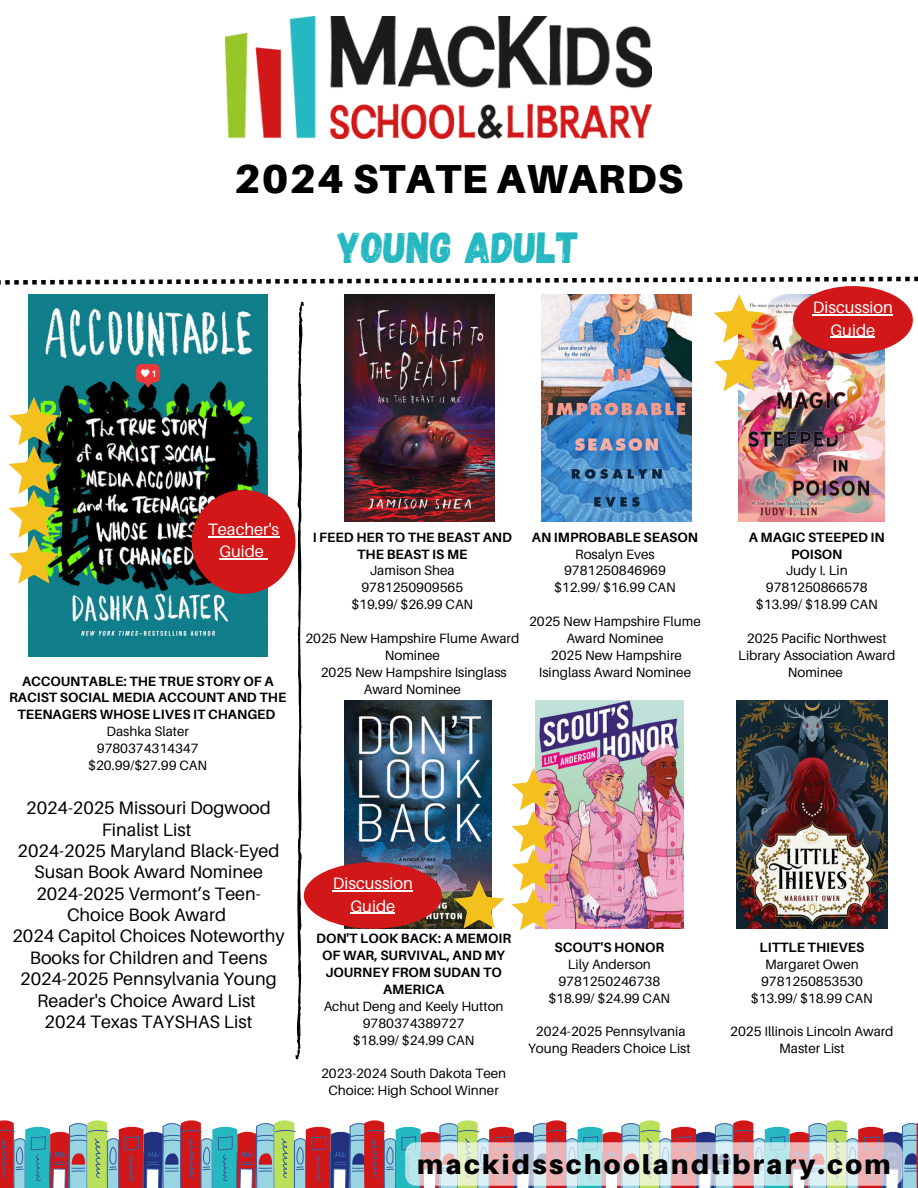
<style>
.page{position:relative;width:918px;height:1188px;background:#fff}
.page>*{position:absolute;margin:0;border:0;box-sizing:border-box;transform-origin:0 0}
.t1{font:43.5px "Gagalin";color:#25b8c1}
.t2{font:900 40.5px "Aileron";letter-spacing:.025em;color:#000}
.t3{font:900 27px "Aileron";letter-spacing:.09em;color:#000}
.t4{font:18px/21.3px "Aileron";color:#000;text-align:center}
.t5{font:16.5px/22.5px "Aileron";color:#fff;text-align:center}
.t6{font:13.5px/16.8px "Aileron";color:#000;text-align:center}
.t7{font:700 13.5px/16.8px "Aileron";color:#000;text-align:center}
</style>
<div class="page">
<img style="left:226px;top:17px;width:425px;height:121px">
<svg style="left:0;top:277px;width:918px;height:8px"></svg>
<img style="left:28px;top:294px;width:240px;height:363px">
<svg style="left:298px;top:302px;width:6px;height:756px"></svg>
<svg style="left:0;top:1120px;width:918px;height:68px;background:#b5abae"></svg>
<svg style="left:9px;top:397px;width:50px;height:187px"></svg>
<img style="left:542px;top:294px;width:149px;height:228px">
<img style="left:345px;top:294px;width:149px;height:228px">
<img style="left:739px;top:294px;width:146px;height:228px">
<img style="left:345px;top:700px;width:147px;height:229px">
<img style="left:535px;top:700px;width:149px;height:229px">
<img style="left:736px;top:700px;width:152px;height:229px">
<div style="left:192px;top:490px;width:103px;height:104px;background:#d21718;border-radius:50%"></div>
<hr style="left:208px;top:536px;width:71px;height:1px;background:#fff">
<hr style="left:219px;top:559px;width:45px;height:1px;background:#fff">
<svg style="left:714px;top:294px;width:50px;height:97px"></svg>
<div style="left:793px;top:286px;width:120px;height:68px;background:#d21718;border-radius:50%"></div>
<hr style="left:813px;top:314px;width:80px;height:1px;background:#fff">
<hr style="left:831px;top:337px;width:44px;height:1px;background:#fff">
<svg style="left:454px;top:880px;width:50px;height:49px"></svg>
<div style="left:304px;top:862px;width:138px;height:67px;background:#d21718;border-radius:50%"></div>
<hr style="left:333px;top:890px;width:80px;height:2px;background:#fff">
<hr style="left:351px;top:913px;width:44px;height:1px;background:#fff">
<img style="left:512px;top:768px;width:44px;height:162px">
<h1 class="t2" style="left:234px;top:154px;width:450px">2024 STATE AWARDS</h1>
<p class="t1" style="left:338px;top:219px;width:243px">YOUNG ADULT</p>
<p class="t5" style="left:813px;top:296px;width:82px">Discussion<br>Guide</p>
<p class="t5" style="left:208px;top:518px;width:73px">Teacher's<br>Guide</p>
<p class="t7" style="left:9px;top:672px;width:279px">ACCOUNTABLE: THE TRUE STORY OF A<br>RACIST SOCIAL MEDIA ACCOUNT AND THE<br>TEENAGERS WHOSE LIVES IT CHANGED</p>
<p class="t6" style="left:88px;top:723px;width:121px">Dashka Slater<br>9780374314347 $20.99/$27.99 CAN</p>
<h2 class="t4" style="left:13px;top:797px;width:274px">2024-2025 Missouri Dogwood<br>Finalist List<br>2024-2025 Maryland Black-Eyed<br>Susan Book Award Nominee<br>2024-2025 Vermont’s Teen-<br>Choice Book Award<br>2024 Capitol Choices Noteworthy<br>Books for Children and Teens<br>2024-2025 Pennsylvania Young<br>Reader's Choice Award List<br>2024 Texas TAYSHAS List</h2>
<p class="t7" style="left:313px;top:528px;width:201px">I FEED HER TO THE BEAST AND<br>THE BEAST IS ME</p>
<p class="t6" style="left:351px;top:562px;width:123px">Jamison Shea<br>9781250909565 $19.99/ $26.99 CAN</p>
<p class="t6" style="left:305px;top:630px;width:215px">2025 New Hampshire Flume Award<br>Nominee<br>2025 New Hampshire Isinglass<br>Award Nominee</p>
<p class="t7" style="left:532px;top:528px;width:168px">AN IMPROBABLE SEASON</p>
<p class="t6" style="left:554px;top:545px;width:123px">Rosalyn Eves<br>9781250846969 $12.99/ $16.99 CAN</p>
<p class="t6" style="left:529px;top:613px;width:173px">2025 New Hampshire Flume<br>Award Nominee<br>2025 New Hampshire<br>Isinglass Award Nominee</p>
<p class="t5" style="left:333px;top:872px;width:82px">Discussion<br>Guide</p>
<p class="t7" style="left:316px;top:930px;width:197px">DON'T LOOK BACK: A MEMOIR<br>OF WAR, SURVIVAL, AND MY<br>JOURNEY FROM SUDAN TO<br>AMERICA</p>
<p class="t6" style="left:324px;top:998px;width:181px">Achut Deng and Keely Hutton<br>9780374389727<br>$18.99/ $24.99 CAN</p>
<p class="t6" style="left:321px;top:1065px;width:187px">2023-2024 South Dakota Teen<br>Choice: High School Winner</p>
<p class="t7" style="left:555px;top:938px;width:111px">SCOUT'S HONOR</p>
<p class="t6" style="left:548px;top:955px;width:123px">Lily Anderson<br>9781250246738 $18.99/ $24.99 CAN</p>
<p class="t6" style="left:528px;top:1023px;width:164px">2024-2025 Pennsylvania<br>Young Readers Choice List</p>
<p class="t7" style="left:749px;top:528px;width:137px">A MAGIC STEEPED IN<br>POISON</p>
<p class="t6" style="left:756px;top:562px;width:123px">Judy I. Lin<br>9781250866578 $13.99/ $18.99 CAN</p>
<p class="t6" style="left:738px;top:630px;width:159px">2025 Pacific Northwest<br>Library Association Award<br>Nominee</p>
<p class="t7" style="left:760px;top:938px;width:106px">LITTLE THIEVES</p>
<p class="t6" style="left:751px;top:955px;width:123px">Margaret Owen<br>9781250853530 $13.99/ $18.99 CAN</p>
<p class="t6" style="left:730px;top:1023px;width:165px">2025 Illinois Lincoln Award<br>Master List</p>
<p class="t3" style="left:417px;top:1147px;width:475px">mackidsschoolandlibrary.com</p>
</div>
